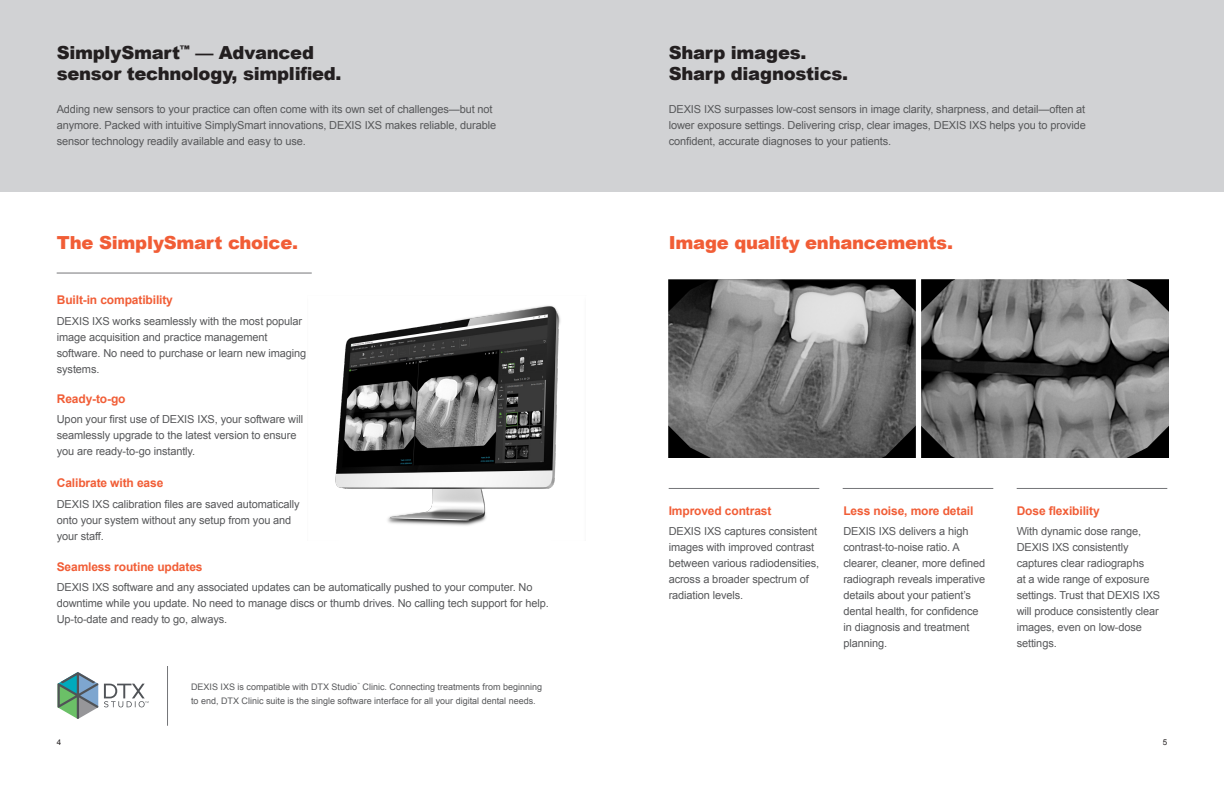
<style>
.page{position:relative;width:1224px;height:792px;background:#fff}
.page>*{position:absolute;margin:0;border:0;box-sizing:border-box;transform-origin:0 0}
.t1{font:900 18px/21px "Arial";letter-spacing:-.015em;color:#231f20}
.t2{font:900 18px "Arial";letter-spacing:-.015em;color:#f15d36}
.t3{font:700 12px "Arial";letter-spacing:-.01em;color:#f15d36}
.t4{font:11px/16px "Arial";letter-spacing:-.01em;color:#57585a}
.t5{font:9px/14px "Arial";color:#57585a}
.t6{font:8px "Arial";color:#231f20}
.t7{font:2.9px "Arial";color:#57585a}
</style>
<div class="page">
<div style="left:0;top:0;width:1224px;height:192px;background:#d1d2d4"></div>
<hr style="left:669px;top:488px;width:150px;height:1px;background:#757679">
<hr style="left:843px;top:488px;width:150px;height:1px;background:#757679">
<hr style="left:1017px;top:488px;width:150px;height:1px;background:#757679">
<hr style="left:57px;top:273px;width:255px;height:1px;background:#757679">
<hr style="left:167px;top:666px;width:1px;height:60px;background:#757679">
<img style="left:669px;top:280px;width:247px;height:177px">
<img style="left:922px;top:280px;width:247px;height:178px">
<img style="left:335px;top:305px;width:226px;height:221px">
<svg style="left:58px;top:672px;width:40px;height:47px"></svg>
<svg style="left:104px;top:684px;width:45px;height:23px"></svg>
<p class="t1" style="left:57px;top:42px;width:286px">SimplySmart<sup>™</sup> — Advanced sensor technology, simplified.</p>
<p class="t4" style="left:57px;top:102px;width:441px">Adding new sensors to your practice can often come with its own set of challenges—but not anymore. Packed with intuitive SimplySmart innovations, DEXIS IXS makes reliable, durable sensor technology readily available and easy to use.</p>
<p class="t2" style="left:57px;top:230px;width:243px">The SimplySmart choice.</p>
<p class="t3" style="left:57px;top:292px;width:118px">Built-in compatibility</p>
<p class="t4" style="left:57px;top:313px;width:251px">DEXIS IXS works seamlessly with the most popular image acquisition and practice management software. No need to purchase or learn new imaging systems.</p>
<p class="t3" style="left:57px;top:391px;width:70px">Ready-to-go</p>
<p class="t4" style="left:57px;top:411px;width:248px">Upon your first use of DEXIS IXS, your software will seamlessly upgrade to the latest version to ensure you are ready-to-go instantly.</p>
<p class="t3" style="left:57px;top:475px;width:108px">Calibrate with ease</p>
<p class="t4" style="left:57px;top:496px;width:244px">DEXIS IXS calibration files are saved automatically onto your system without any setup from you and your staff.</p>
<p class="t3" style="left:57px;top:558px;width:147px">Seamless routine updates</p>
<p class="t4" style="left:57px;top:579px;width:494px">DEXIS IXS software and any associated updates can be automatically pushed to your computer. No downtime while you update. No need to manage discs or thumb drives. No calling tech support for help.<br>Up-to-date and ready to go, always.</p>
<p class="t5" style="left:191px;top:679px;width:168px">DEXIS IXS is compatible with DTX Studio</p>
<p class="t7" style="left:357px;top:682px;width:4px">™</p>
<p class="t5" style="left:191px;top:679px;width:353px;text-indent:171px">Clinic. Connecting treatments from beginning to end, DTX Clinic suite is the single software interface for all your digital dental needs.</p>
<p class="t1" style="left:669px;top:42px;width:139px">Sharp images.</p>
<p class="t1" style="left:669px;top:63px;width:181px">Sharp diagnostics.</p>
<p class="t4" style="left:669px;top:102px;width:419px;text-align:justify">DEXIS IXS surpasses low-cost sensors in image clarity, sharpness, and detail—often at lower exposure settings. Delivering crisp, clear images, DEXIS IXS helps you to provide confident, accurate diagnoses to your patients.</p>
<p class="t2" style="left:669px;top:230px;width:286px">Image quality enhancements.</p>
<p class="t3" style="left:669px;top:502px;width:104px">Improved contrast</p>
<p class="t4" style="left:669px;top:523px;width:152px">DEXIS IXS captures consistent images with improved contrast between various radiodensities, across a broader spectrum of radiation levels.</p>
<p class="t3" style="left:843px;top:502px;width:132px">Less noise, more detail</p>
<p class="t4" style="left:843px;top:523px;width:143px">DEXIS IXS delivers a high contrast-to-noise ratio. A clearer, cleaner, more defined radiograph reveals imperative details about your patient’s dental health, for confidence in diagnosis and treatment planning.</p>
<p class="t3" style="left:1017px;top:502px;width:85px">Dose flexibility</p>
<p class="t4" style="left:1017px;top:523px;width:145px">With dynamic dose range,<br>DEXIS IXS consistently captures clear radiographs<br>at a wide range of exposure settings. Trust that DEXIS IXS will produce consistently clear images, even on low-dose settings.</p>
<p class="t6" style="left:57px;top:737px;width:6px">4</p>
<p class="t6" style="left:1163px;top:737px;width:6px">5</p>
</div>
